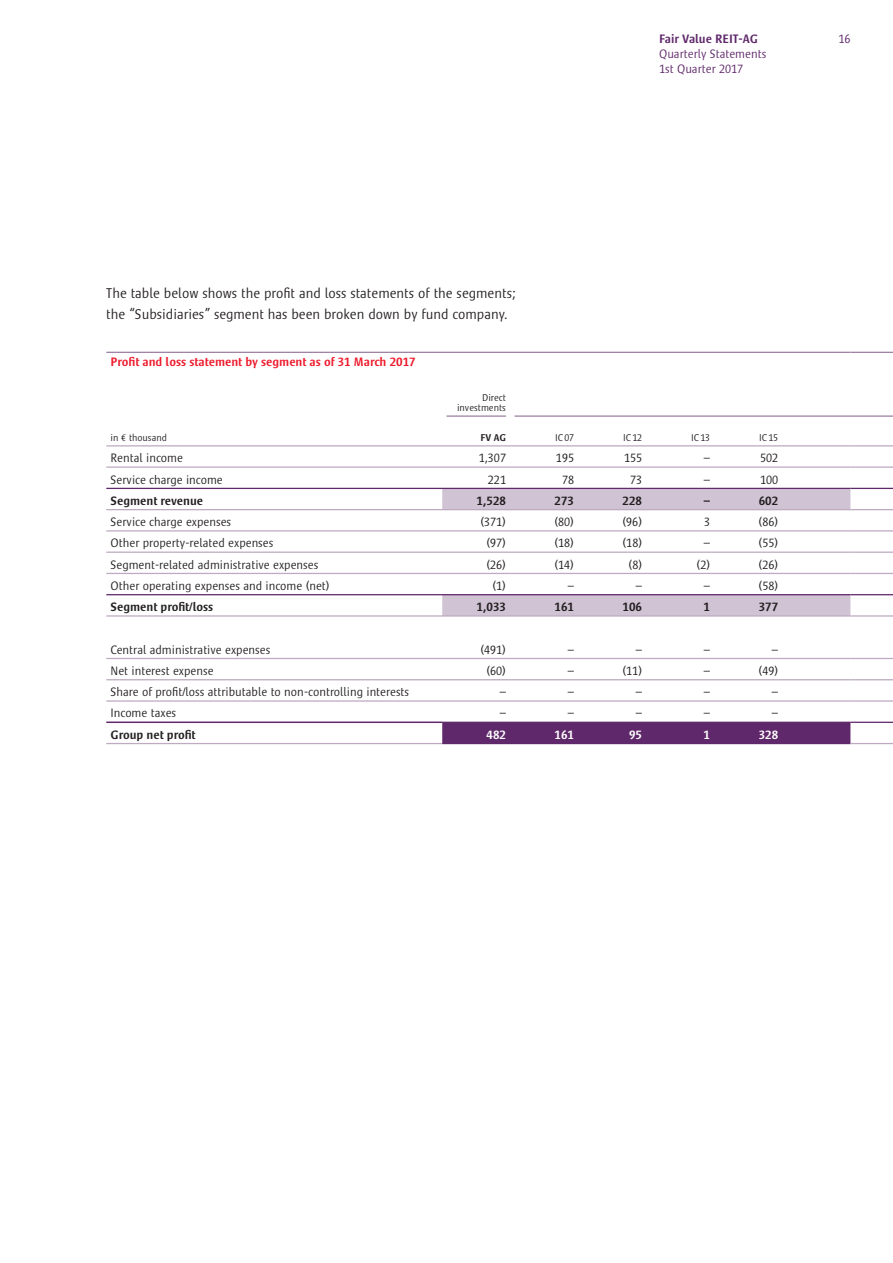
<style>
.page{position:relative;width:893px;height:1263px;background:#fff}
.page>*{position:absolute;margin:0;border:0;box-sizing:border-box;transform-origin:0 0}
.t1{font:300 14.4px/21.3px "Satero Sans LT Pro";color:#231f20}
.t2{font:300 12.45px "Satero Sans LT Pro";color:#231f20}
.t3{font:500 12.45px "Satero Sans LT Pro";color:#231f20}
.t4{font:500 12.45px "Satero Sans LT Pro";color:#ee1b2d}
.t5{font:300 12.45px/15px "Satero Sans LT Pro";color:#5f286a}
.t6{font:500 12.45px "Satero Sans LT Pro";color:#5f286a}
.t7{font:500 12.45px "Satero Sans LT Pro";color:#fff}
.t8{font:300 10.05px/10.5px "Satero Sans LT Pro";color:#231f20;text-align:right}
.t9{font:500 10.05px "Satero Sans LT Pro";color:#231f20}
</style>
<div class="page">
<svg style="left:442px;top:489px;width:451px;height:126px"></svg>
<div style="left:442px;top:723px;width:409px;height:20px;background:#5f286a"></div>
<hr style="left:106px;top:352px;width:744px;height:1px;background:#9d80a2">
<hr style="left:850px;top:352px;width:43px;height:1px;background:#9d80a2">
<hr style="left:106px;top:445px;width:744px;height:1px;background:#beaac1">
<hr style="left:850px;top:445px;width:43px;height:1px;background:#beaac1">
<hr style="left:106px;top:509px;width:744px;height:1px;background:#beaac1">
<hr style="left:850px;top:509px;width:43px;height:1px;background:#beaac1">
<hr style="left:106px;top:530px;width:744px;height:1px;background:#beaac1">
<hr style="left:850px;top:530px;width:43px;height:1px;background:#beaac1">
<hr style="left:106px;top:551px;width:744px;height:2px;background:#beaac1">
<hr style="left:850px;top:551px;width:43px;height:2px;background:#beaac1">
<hr style="left:106px;top:615px;width:744px;height:2px;background:#beaac1">
<hr style="left:850px;top:615px;width:43px;height:2px;background:#beaac1">
<hr style="left:106px;top:658px;width:744px;height:1px;background:#beaac1">
<hr style="left:850px;top:658px;width:43px;height:1px;background:#beaac1">
<hr style="left:106px;top:679px;width:744px;height:1px;background:#beaac1">
<hr style="left:850px;top:679px;width:43px;height:1px;background:#beaac1">
<hr style="left:106px;top:700px;width:744px;height:2px;background:#beaac1">
<hr style="left:850px;top:700px;width:43px;height:2px;background:#beaac1">
<hr style="left:106px;top:743px;width:336px;height:1px;background:#beaac1">
<hr style="left:106px;top:466px;width:744px;height:2px;background:#beaac1">
<hr style="left:850px;top:466px;width:43px;height:2px;background:#beaac1">
<hr style="left:106px;top:488px;width:744px;height:1px;background:#5f286a">
<hr style="left:850px;top:488px;width:43px;height:1px;background:#5f286a">
<hr style="left:106px;top:573px;width:744px;height:1px;background:#beaac1">
<hr style="left:850px;top:573px;width:43px;height:1px;background:#beaac1">
<hr style="left:106px;top:594px;width:744px;height:1px;background:#5f286a">
<hr style="left:850px;top:594px;width:43px;height:1px;background:#5f286a">
<hr style="left:442px;top:743px;width:408px;height:1px;background:#5f286a">
<hr style="left:850px;top:743px;width:43px;height:1px;background:#beaac1">
<hr style="left:106px;top:721px;width:336px;height:2px;background:#5f286a">
<hr style="left:442px;top:722px;width:408px;height:1px;background:#5f286a">
<hr style="left:850px;top:722px;width:43px;height:1px;background:#5f286a">
<hr style="left:446px;top:415px;width:60px;height:2px;background:#9d80a2">
<hr style="left:514px;top:415px;width:379px;height:2px;background:#9d80a2">
<p class="t6" style="left:659px;top:34px;width:100px">Fair Value REIT-AG</p>
<p class="t5" style="left:659px;top:47px;width:109px">Quarterly Statements<br>1st Quarter 2017</p>
<p class="t5" style="left:838px;top:32px;width:14px">16</p>
<p class="t1" style="left:106px;top:283px;width:411px">The table below shows the profit and loss statements of the segments; the “Subsidiaries” segment has been broken down by fund company.</p>
<p class="t4" style="left:111px;top:357px;width:307px">Profit and loss statement by segment as of 31 March 2017</p>
<p class="t8" style="left:457px;top:393px;width:50px">Direct investments</p>
<p class="t8" style="left:111px;top:433px;width:58px">in € thousand</p>
<p class="t9" style="left:480px;top:434px;width:27px">FV AG</p>
<p class="t8" style="left:555px;top:433px;width:20px">IC 07</p>
<p class="t8" style="left:623px;top:433px;width:20px">IC 12</p>
<p class="t8" style="left:691px;top:433px;width:20px">IC 13</p>
<p class="t8" style="left:759px;top:433px;width:20px">IC 15</p>
<p class="t2" style="left:111px;top:453px;width:74px">Rental income</p>
<p class="t2" style="left:479px;top:453px;width:29px">1,307</p>
<p class="t2" style="left:556px;top:453px;width:20px">195</p>
<p class="t2" style="left:624px;top:453px;width:20px">155</p>
<p class="t2" style="left:704px;top:453px;width:8px">–</p>
<p class="t2" style="left:760px;top:453px;width:20px">502</p>
<p class="t2" style="left:111px;top:474px;width:114px">Service charge income</p>
<p class="t2" style="left:488px;top:474px;width:20px">221</p>
<p class="t2" style="left:562px;top:474px;width:14px">78</p>
<p class="t2" style="left:630px;top:474px;width:14px">73</p>
<p class="t2" style="left:704px;top:474px;width:8px">–</p>
<p class="t2" style="left:760px;top:474px;width:20px">100</p>
<p class="t3" style="left:111px;top:496px;width:94px">Segment revenue</p>
<p class="t3" style="left:477px;top:496px;width:31px">1,528</p>
<p class="t3" style="left:555px;top:496px;width:21px">273</p>
<p class="t3" style="left:623px;top:496px;width:21px">228</p>
<p class="t3" style="left:704px;top:496px;width:8px">–</p>
<p class="t3" style="left:759px;top:496px;width:21px">602</p>
<p class="t2" style="left:111px;top:517px;width:122px">Service charge expenses</p>
<p class="t2" style="left:480px;top:517px;width:27px">(371)</p>
<p class="t2" style="left:554px;top:517px;width:21px">(80)</p>
<p class="t2" style="left:622px;top:517px;width:21px">(96)</p>
<p class="t2" style="left:704px;top:517px;width:8px">3</p>
<p class="t2" style="left:759px;top:517px;width:21px">(86)</p>
<p class="t2" style="left:111px;top:538px;width:164px">Other property-related expenses</p>
<p class="t2" style="left:486px;top:538px;width:21px">(97)</p>
<p class="t2" style="left:554px;top:538px;width:21px">(18)</p>
<p class="t2" style="left:623px;top:538px;width:21px">(18)</p>
<p class="t2" style="left:704px;top:538px;width:8px">–</p>
<p class="t2" style="left:759px;top:538px;width:21px">(55)</p>
<p class="t2" style="left:111px;top:559px;width:209px">Segment-related administrative expenses</p>
<p class="t2" style="left:486px;top:559px;width:21px">(26)</p>
<p class="t2" style="left:554px;top:559px;width:21px">(14)</p>
<p class="t2" style="left:629px;top:559px;width:15px">(8)</p>
<p class="t2" style="left:697px;top:559px;width:15px">(2)</p>
<p class="t2" style="left:759px;top:559px;width:21px">(26)</p>
<p class="t2" style="left:111px;top:581px;width:221px">Other operating expenses and income (net)</p>
<p class="t2" style="left:492px;top:581px;width:15px">(1)</p>
<p class="t2" style="left:568px;top:581px;width:8px">–</p>
<p class="t2" style="left:636px;top:581px;width:8px">–</p>
<p class="t2" style="left:704px;top:581px;width:8px">–</p>
<p class="t2" style="left:759px;top:581px;width:21px">(58)</p>
<p class="t3" style="left:111px;top:602px;width:104px">Segment profit/loss</p>
<p class="t3" style="left:477px;top:602px;width:31px">1,033</p>
<p class="t3" style="left:555px;top:602px;width:21px">161</p>
<p class="t3" style="left:623px;top:602px;width:21px">106</p>
<p class="t3" style="left:704px;top:602px;width:8px">1</p>
<p class="t3" style="left:759px;top:602px;width:21px">377</p>
<p class="t2" style="left:111px;top:644px;width:161px">Central administrative expenses</p>
<p class="t2" style="left:480px;top:644px;width:27px">(491)</p>
<p class="t2" style="left:568px;top:644px;width:8px">–</p>
<p class="t2" style="left:636px;top:644px;width:8px">–</p>
<p class="t2" style="left:704px;top:644px;width:8px">–</p>
<p class="t2" style="left:772px;top:644px;width:8px">–</p>
<p class="t2" style="left:111px;top:666px;width:105px">Net interest expense</p>
<p class="t2" style="left:486px;top:666px;width:21px">(60)</p>
<p class="t2" style="left:568px;top:666px;width:8px">–</p>
<p class="t2" style="left:622px;top:666px;width:21px">(11)</p>
<p class="t2" style="left:704px;top:666px;width:8px">–</p>
<p class="t2" style="left:759px;top:666px;width:21px">(49)</p>
<p class="t2" style="left:111px;top:687px;width:300px">Share of profit/loss attributable to non-controlling interests</p>
<p class="t2" style="left:500px;top:687px;width:8px">–</p>
<p class="t2" style="left:568px;top:687px;width:8px">–</p>
<p class="t2" style="left:636px;top:687px;width:8px">–</p>
<p class="t2" style="left:704px;top:687px;width:8px">–</p>
<p class="t2" style="left:772px;top:687px;width:8px">–</p>
<p class="t2" style="left:111px;top:708px;width:67px">Income taxes</p>
<p class="t2" style="left:500px;top:708px;width:8px">–</p>
<p class="t2" style="left:568px;top:708px;width:8px">–</p>
<p class="t2" style="left:636px;top:708px;width:8px">–</p>
<p class="t2" style="left:704px;top:708px;width:8px">–</p>
<p class="t2" style="left:772px;top:708px;width:8px">–</p>
<p class="t3" style="left:111px;top:730px;width:87px">Group net profit</p>
<p class="t7" style="left:486px;top:730px;width:21px">482</p>
<p class="t7" style="left:555px;top:730px;width:21px">161</p>
<p class="t7" style="left:629px;top:730px;width:14px">95</p>
<p class="t7" style="left:704px;top:730px;width:8px">1</p>
<p class="t7" style="left:759px;top:730px;width:21px">328</p>
</div>
